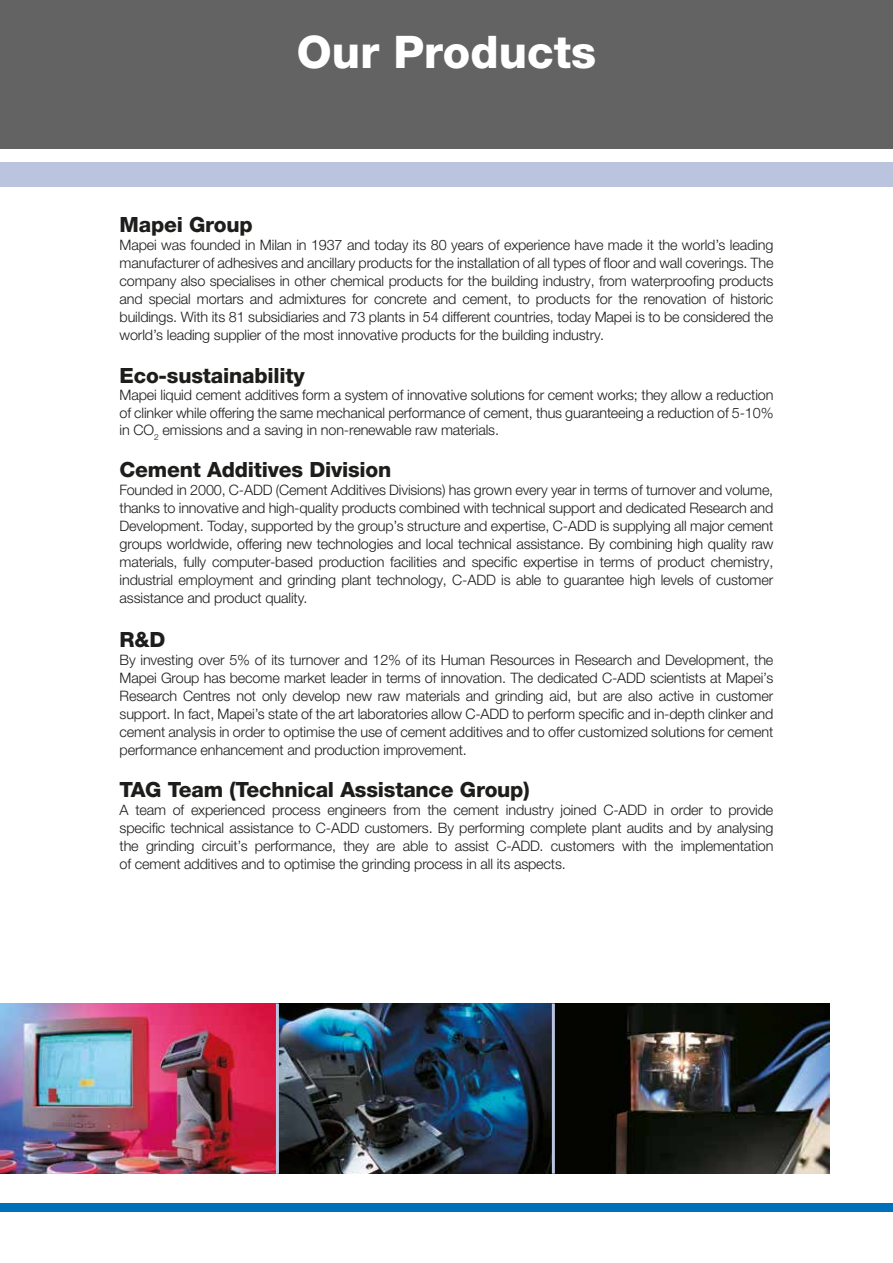
<style>
.page{position:relative;width:893px;height:1263px;background:#fff}
.page>*{position:absolute;margin:0;border:0;box-sizing:border-box;transform-origin:0 0}
.t1{font:800 45px "Helvetica Neue LTW1 G";color:#fff}
.t2{font:800 21px "Helvetica Neue LTW1 G";letter-spacing:-.01em;color:#1d1d1b}
.t3{font:300 14.4px/18px "Helvetica Neue LTW1 G";letter-spacing:-.01em;color:#1d1d1b;text-align:justify}
</style>
<div class="page">
<div style="left:0;top:1204px;width:893px;height:8px;background:#0070ba"></div>
<div style="left:0;top:0;width:893px;height:149px;background:#646363"></div>
<div style="left:0;top:162px;width:893px;height:25px;background:#bbc4de"></div>
<img style="left:555px;top:1003px;width:274px;height:171px">
<img style="left:279px;top:1003px;width:273px;height:171px">
<img style="left:0;top:1003px;width:276px;height:171px">
<hr style="left:276px;top:1003px;width:3px;height:171px;background:#bbc4de">
<hr style="left:552px;top:1003px;width:3px;height:171px;background:#bbc4de">
<h1 class="t1" style="left:297px;top:25px;width:301px">Our Products</h1>
<h2 class="t2" style="left:120px;top:212px;width:135px">Mapei Group</h2>
<p class="t3" style="left:120px;top:236px;width:655px">Mapei was founded in Milan in 1937 and today its 80 years of experience have made it the world’s leading manufacturer of adhesives and ancillary products for the installation of all types of floor and wall coverings. The company also specialises in other chemical products for the building industry, from waterproofing products and special mortars and admixtures for concrete and cement, to products for the renovation of historic buildings. With its 81 subsidiaries and 73 plants in 54 different countries, today Mapei is to be considered the world’s leading supplier of the most innovative products for the building industry.</p>
<h2 class="t2" style="left:120px;top:363px;width:187px">Eco-sustainability</h2>
<p class="t3" style="left:120px;top:387px;width:655px;line-height:17.2px">Mapei liquid cement additives form a system of innovative solutions for cement works; they allow a reduction of clinker while offering the same mechanical performance of cement, thus guaranteeing a reduction of 5-10% in CO<sub>2</sub> emissions and a saving in non-renewable raw materials.</p>
<h2 class="t2" style="left:120px;top:457px;width:273px">Cement Additives Division</h2>
<p class="t3" style="left:120px;top:481px;width:655px">Founded in 2000, C-ADD (Cement Additives Divisions) has grown every year in terms of turnover and volume, thanks to innovative and high-quality products combined with technical support and dedicated Research and Development. Today, supported by the group’s structure and expertise, C-ADD is supplying all major cement groups worldwide, offering new technologies and local technical assistance. By combining high quality raw materials, fully computer-based production facilities and specific expertise in terms of product chemistry, industrial employment and grinding plant technology, C-ADD is able to guarantee high levels of customer assistance and product quality.</p>
<h2 class="t2" style="left:120px;top:627px;width:47px">R&amp;D</h2>
<p class="t3" style="left:120px;top:650px;width:655px">By investing over 5% of its turnover and 12% of its Human Resources in Research and Development, the Mapei Group has become market leader in terms of innovation. The dedicated C-ADD scientists at Mapei’s Research Centres not only develop new raw materials and grinding aid, but are also active in customer support. In fact, Mapei’s state of the art laboratories allow C-ADD to perform specific and in-depth clinker and cement analysis in order to optimise the use of cement additives and to offer customized solutions for cement performance enhancement and production improvement.</p>
<h2 class="t2" style="left:120px;top:777px;width:411px">TAG Team (Technical Assistance Group)</h2>
<p class="t3" style="left:120px;top:801px;width:655px">A team of experienced process engineers from the cement industry joined C-ADD in order to provide specific technical assistance to C-ADD customers. By performing complete plant audits and by analysing the grinding circuit’s performance, they are able to assist C-ADD. customers with the implementation of cement additives and to optimise the grinding process in all its aspects.</p>
</div>
